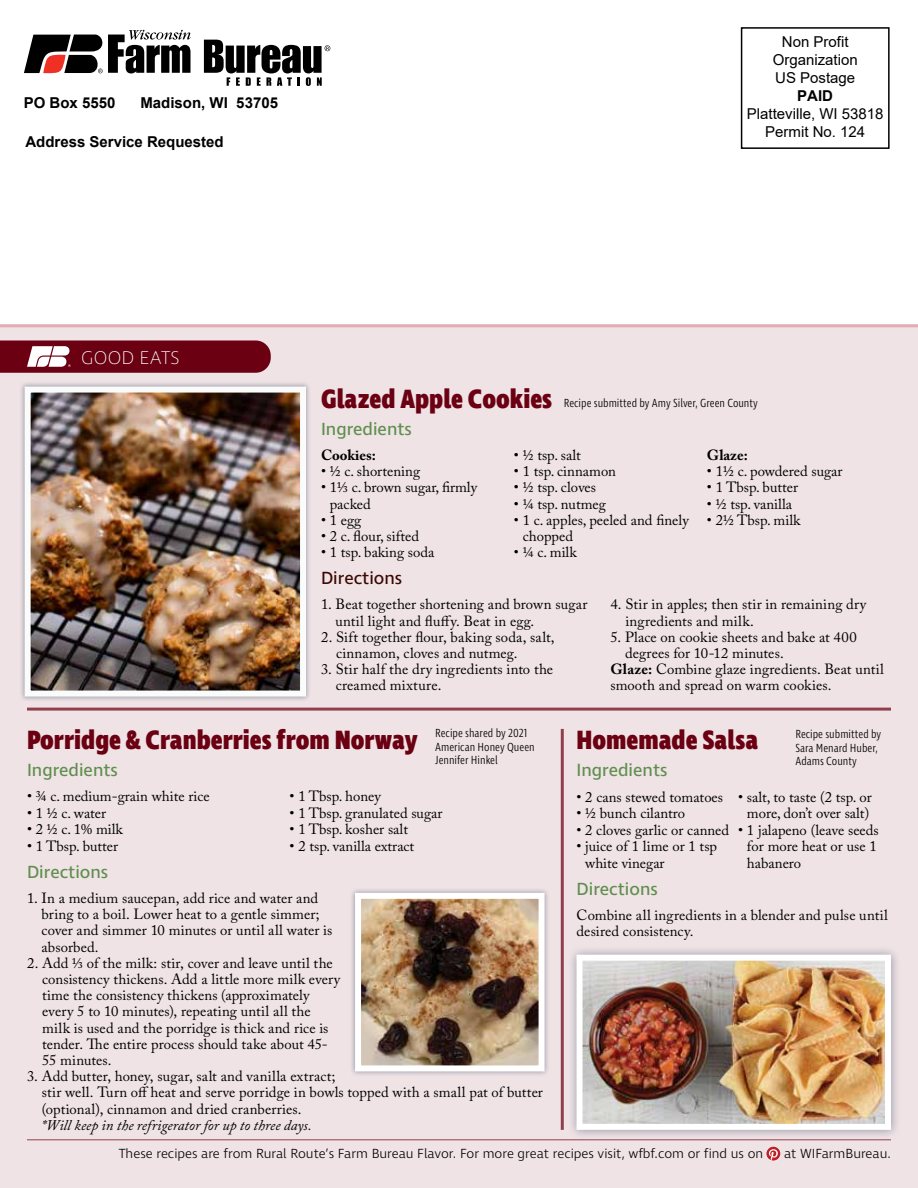
<style>
.page{position:relative;width:918px;height:1188px;background:#fff}
.page>*{position:absolute;margin:0;border:0;box-sizing:border-box;transform-origin:0 0}
.t1{font:800 27px "Ingra Cd";color:#6b0012}
.t2{font:200 18.75px "Ingra";letter-spacing:.01em;color:#fff}
.t3{font:18px "Ingra";color:#608e4e}
.t4{font:18px "Ingra";color:#3b0802}
.t5{font:15px/18px "Arial";color:#000;text-align:center}
.t6{font:700 15px "Arial";color:#000}
.t7{font:14.7px/16.2px "Adobe Caslon Pro";color:#000}
.t8{font:italic 14.7px "Adobe Caslon Pro";letter-spacing:.005em;color:#000}
.t9{font:700 14.7px "Adobe Caslon Pro";color:#000}
.t10{font:300 13.5px "Ingra";color:#000}
.t11{font:300 12px/13.5px "Ingra Cd";color:#000}
.s1{font-weight:700}
</style>
<div class="page">
<div style="left:741px;top:27px;width:149px;height:122px;border:2px solid #000"></div>
<svg style="left:24px;top:30px;width:167px;height:44px"></svg>
<svg style="left:204px;top:40px;width:126px;height:46px"></svg>
<div style="left:0;top:324px;width:918px;height:864px;background:#efe3e5"></div>
<div style="left:20px;top:382px;width:291px;height:320px;background:#7b8092;opacity:.75"></div>
<img style="left:32px;top:394px;width:267px;height:296px">
<div style="left:25px;top:387px;width:281px;height:310px;border:6px solid #fafbfb"></div>
<div style="left:349px;top:887px;width:201px;height:190px;background:#7b8092;opacity:.75"></div>
<img style="left:362px;top:900px;width:176px;height:164px">
<div style="left:355px;top:893px;width:190px;height:178px;border:6px solid #fff"></div>
<svg style="left:766px;top:1147px;width:14px;height:14px"></svg>
<hr style="left:27px;top:708px;width:864px;height:3px;background:#6b0012">
<hr style="left:27px;top:1139px;width:864px;height:1px;background:#6b0012">
<hr style="left:561px;top:729px;width:3px;height:401px;background:#6b0012">
<svg style="left:0;top:340px;width:271px;height:33px;background:#7b1b2b"></svg>
<hr style="left:0;top:324px;width:918px;height:3px;background:#bf2b49">
<div style="left:567px;top:945px;width:333px;height:194px;background:#7b8092;opacity:.75"></div>
<img style="left:584px;top:962px;width:300px;height:161px">
<div style="left:577px;top:955px;width:314px;height:175px;border:6px solid #fff"></div>
<p class="t6" style="left:24px;top:92px;width:93px">PO Box 5550</p>
<p class="t6" style="left:140px;top:92px;width:139px">Madison, WI 53705</p>
<p class="t6" style="left:25px;top:131px;width:200px">Address Service Requested</p>
<p class="t5" style="left:773px;top:33px;width:87px">Non Profit<br>Organization<br>US Postage</p>
<p class="t6" style="left:797px;top:85px;width:37px">PAID</p>
<p class="t5" style="left:747px;top:105px;width:138px">Platteville, WI 53818<br>Permit No. 124</p>
<p class="t2" style="left:81px;top:346px;width:100px">GOOD EATS</p>
<h1 class="t1" style="left:321px;top:382px;width:233px">Glazed Apple Cookies</h1>
<p class="t3" style="left:321px;top:418px;width:92px">Ingredients</p>
<p class="t9" style="left:321px;top:446px;width:56px">Cookies:</p>
<p class="t7" style="left:321px;top:463px;width:101px">• 1/2 c. shortening</p>
<p class="t7" style="left:330px;top:479px;width:149px;text-indent:-9px">• 11/3 c. brown sugar, firmly packed</p>
<p class="t7" style="left:321px;top:512px;width:42px">• 1 egg</p>
<p class="t7" style="left:321px;top:528px;width:100px">• 2 c. flour, sifted</p>
<p class="t7" style="left:321px;top:544px;width:115px">• 1 tsp. baking soda</p>
<p class="t11" style="left:564px;top:396px;width:196px">Recipe submitted by Amy Silver, Green County</p>
<p class="t9" style="left:707px;top:446px;width:42px">Glaze:</p>
<p class="t7" style="left:707px;top:463px;width:137px">• 11/2 c. powdered sugar</p>
<p class="t7" style="left:707px;top:479px;width:93px">• 1 Tbsp. butter</p>
<p class="t7" style="left:707px;top:495px;width:87px">• 1/2 tsp. vanilla</p>
<p class="t7" style="left:707px;top:512px;width:95px">• 21/2 Tbsp. milk</p>
<p class="t7" style="left:514px;top:447px;width:68px">• 1/2 tsp. salt</p>
<p class="t7" style="left:514px;top:463px;width:104px">• 1 tsp. cinnamon</p>
<p class="t7" style="left:514px;top:479px;width:84px">• 1/2 tsp. cloves</p>
<p class="t7" style="left:514px;top:495px;width:94px">• 1/4 tsp. nutmeg</p>
<p class="t7" style="left:523px;top:512px;width:168px;text-indent:-9px">• 1 c. apples, peeled and finely chopped</p>
<p class="t7" style="left:514px;top:544px;width:64px">• 1/4 c. milk</p>
<p class="t4" style="left:321px;top:567px;width:83px">Directions</p>
<p class="t7" style="left:336px;top:596px;width:253px;text-indent:-15px">1. Beat together shortening and brown sugar until light and fluffy. Beat in egg.</p>
<p class="t7" style="left:336px;top:629px;width:220px;text-indent:-15px">2. Sift together flour, baking soda, salt, cinnamon, cloves and nutmeg.</p>
<p class="t7" style="left:336px;top:661px;width:219px;text-indent:-15px">3. Stir half the dry ingredients into the creamed mixture.</p>
<p class="t7" style="left:625px;top:596px;width:242px;text-indent:-15px">4. Stir in apples; then stir in remaining dry ingredients and milk.</p>
<p class="t7" style="left:611px;top:629px;width:248px">5. Place on cookie sheets and bake at 400</p>
<p class="t7" style="left:625px;top:645px;width:160px">degrees for 10-12 minutes.</p>
<p class="t7" style="left:611px;top:661px;width:275px"><span class="s1">Glaze:</span> Combine glaze ingredients. Beat until</p>
<p class="t7" style="left:611px;top:677px;width:223px">smooth and spread on warm cookies.</p>
<p class="t11" style="left:435px;top:727px;width:101px">Recipe shared by 2021<br>American Honey Queen<br>Jennifer Hinkel</p>
<h1 class="t1" style="left:27px;top:723px;width:392px">Porridge &amp; Cranberries from Norway</h1>
<p class="t3" style="left:27px;top:759px;width:92px">Ingredients</p>
<p class="t7" style="left:27px;top:788px;width:184px">• 3/4 c. medium-grain white rice</p>
<p class="t7" style="left:27px;top:805px;width:81px">• 1 1/2 c. water</p>
<p class="t7" style="left:27px;top:821px;width:97px">• 2 1/2 c. 1% milk</p>
<p class="t7" style="left:27px;top:838px;width:93px">• 1 Tbsp. butter</p>
<p class="t7" style="left:290px;top:788px;width:93px">• 1 Tbsp. honey</p>
<p class="t7" style="left:290px;top:805px;width:154px">• 1 Tbsp. granulated sugar</p>
<p class="t7" style="left:290px;top:821px;width:120px">• 1 Tbsp. kosher salt</p>
<p class="t7" style="left:290px;top:838px;width:126px">• 2 tsp. vanilla extract</p>
<p class="t3" style="left:27px;top:861px;width:83px">Directions</p>
<p class="t7" style="left:42px;top:890px;width:292px;text-indent:-15px">1. In a medium saucepan, add rice and water and bring to a boil. Lower heat to a gentle simmer; cover and simmer 10 minutes or until all water is absorbed.</p>
<p class="t7" style="left:42px;top:955px;width:300px;text-indent:-15px">2. Add 1/3 of the milk: stir, cover and leave until the consistency thickens. Add a little more milk every time the consistency thickens (approximately every 5 to 10 minutes), repeating until all the milk is used and the porridge is thick and rice is tender. The entire process should take about 45- 55 minutes.</p>
<p class="t7" style="left:42px;top:1068px;width:503px;text-indent:-15px">3. Add butter, honey, sugar, salt and vanilla extract;<br>stir well. Turn off heat and serve porridge in bowls topped with a small pat of butter (optional), cinnamon and dried cranberries.</p>
<p class="t8" style="left:42px;top:1116px;width:272px">*Will keep in the refrigerator for up to three days.</p>
<p class="t11" style="left:795px;top:728px;width:87px">Recipe submitted by<br>Sara Menard Huber,<br>Adams County</p>
<h1 class="t1" style="left:577px;top:723px;width:183px">Homemade Salsa</h1>
<p class="t3" style="left:577px;top:759px;width:92px">Ingredients</p>
<p class="t7" style="left:577px;top:789px;width:148px">• 2 cans stewed tomatoes</p>
<p class="t7" style="left:577px;top:805px;width:110px">• 1/2 bunch cilantro</p>
<p class="t7" style="left:577px;top:822px;width:154px">• 2 cloves garlic or canned</p>
<p class="t7" style="left:585px;top:838px;width:133px;text-indent:-9px">• juice of 1 lime or 1 tsp white vinegar</p>
<p class="t7" style="left:738px;top:789px;width:135px;text-align:center">• salt, to taste (2 tsp. or more, don’t over salt)</p>
<p class="t7" style="left:747px;top:822px;width:133px;text-indent:-9px">• 1 jalapeno (leave seeds for more heat or use 1 habanero</p>
<p class="t3" style="left:577px;top:878px;width:83px">Directions</p>
<p class="t7" style="left:577px;top:907px;width:313px">Combine all ingredients in a blender and pulse until desired consistency.</p>
<p class="t10" style="left:119px;top:1145px;width:646px">These recipes are from Rural Route’s Farm Bureau Flavor. For more great recipes visit, wfbf.com or find us on</p>
<p class="t10" style="left:784px;top:1145px;width:108px">at WIFarmBureau.</p>
</div>
